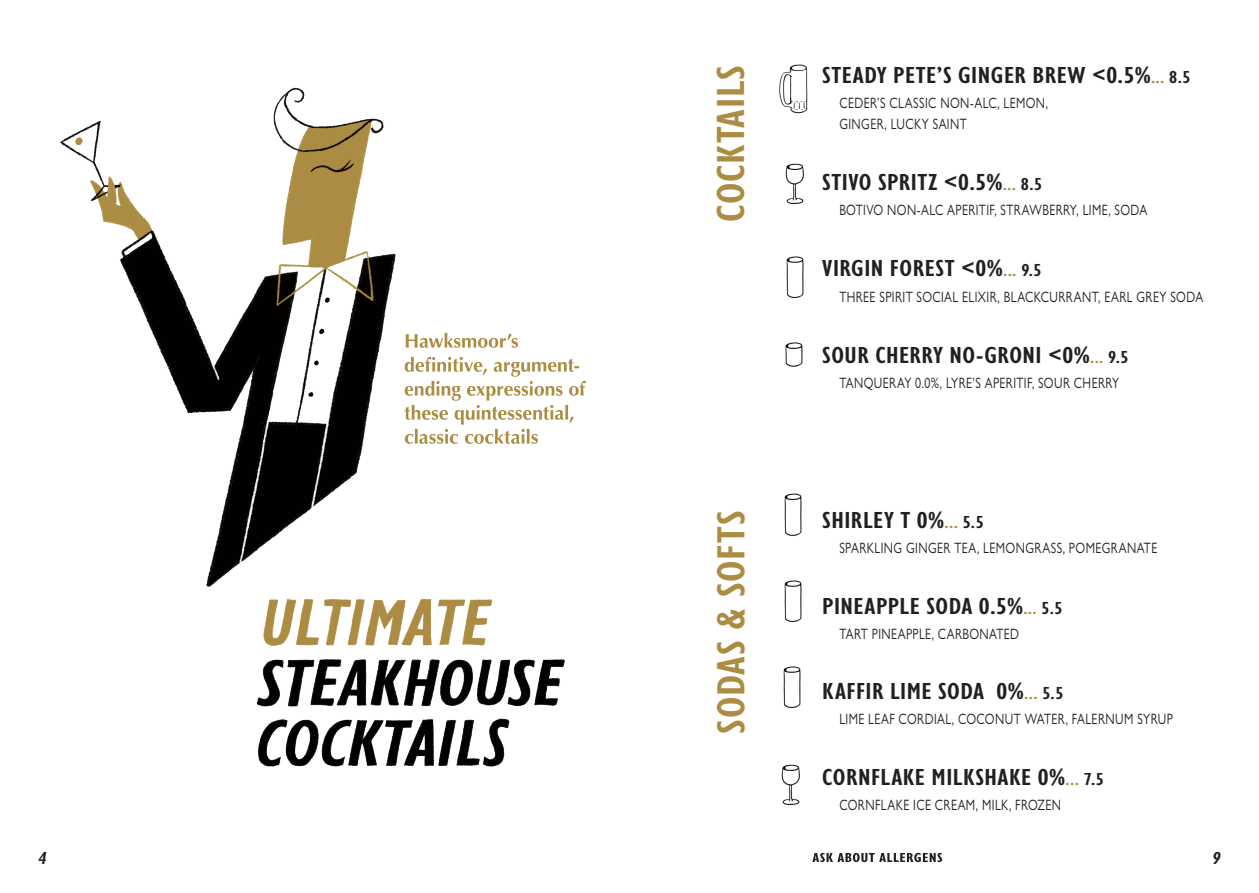
<style>
.page{position:relative;width:1259px;height:893px;background:#fff}
.page>*{position:absolute;margin:0;border:0;box-sizing:border-box;transform-origin:0 0}
.Sub_Titles{font:600 condensed 40.5px "Gill Sans Nova";letter-spacing:.015em;color:#ab8c42;scale:1.17 1}
.Drink_Name{font:600 condensed 24px "Gill Sans Nova";letter-spacing:.015em;color:#231f20;scale:1.17 1}
.Page_Numbers{font:italic 600 condensed 18px "Gill Sans Nova";color:#231f20;scale:1.17 1}
.Ingredients{font:15px/21px "Gill Sans Nova";letter-spacing:.035em;color:#231f20;scale:.8 1}
.Ingredients_Region{font:15px "Gill Sans Nova";letter-spacing:.035em;color:#231f20;scale:.8 1}
.s1{font-size:18px;color:#ab8c42}
.s2{font-size:18px}
</style>
<div class="page">
<img style="left:60px;top:87px;width:505px;height:680px">
<svg style="left:404px;top:357px;width:182px;height:87px"></svg>
<svg style="left:406px;top:333px;width:112px;height:15px"></svg>
<svg style="left:812px;top:853px;width:130px;height:9px"></svg>
<img style="left:785px;top:163px;width:19px;height:41px">
<img style="left:784px;top:493px;width:18px;height:43px">
<img style="left:779px;top:64px;width:29px;height:50px">
<img style="left:786px;top:256px;width:18px;height:42px">
<img style="left:784px;top:580px;width:18px;height:42px">
<img style="left:783px;top:666px;width:18px;height:42px">
<img style="left:781px;top:764px;width:19px;height:41px">
<img style="left:785px;top:342px;width:18px;height:25px">
<p class="Sub_Titles" style="left:704px;top:222px;width:135px;rotate:-90deg">COCKTAILS</p>
<p class="Sub_Titles" style="left:704px;top:733px;width:192px;rotate:-90deg">SODAS &amp; SOFTS</p>
<p class="Drink_Name" style="left:822px;top:59px;width:316px">STEADY PETE’S GINGER BREW &lt;0.5%<span class="s1">...</span> <span class="s2">8.5</span></p>
<p class="Ingredients" style="left:839px;top:92px;width:262px">CEDER’S CLASSIC NON-ALC, LEMON,<br>GINGER, LUCKY SAINT</p>
<p class="Drink_Name" style="left:822px;top:166px;width:189px">STIVO SPRITZ &lt;0.5%<span class="s1">...</span> <span class="s2">8.5</span></p>
<p class="Ingredients" style="left:839px;top:199px;width:386px">BOTIVO NON-ALC APERITIF, STRAWBERRY, LIME, SODA</p>
<p class="Drink_Name" style="left:822px;top:253px;width:189px">VIRGIN FOREST &lt;0%<span class="s1">...</span> <span class="s2">9.5</span></p>
<p class="Ingredients" style="left:839px;top:286px;width:456px">THREE SPIRIT SOCIAL ELIXIR, BLACKCURRANT, EARL GREY SODA</p>
<p class="Drink_Name" style="left:822px;top:339px;width:263px">SOUR CHERRY NO-GRONI &lt;0%<span class="s1">...</span> <span class="s2">9.5</span></p>
<p class="Ingredients_Region" style="left:839px;top:373px;width:351px">TANQUERAY 0.0%, LYRE’S APERITIF, SOUR CHERRY</p>
<p class="Drink_Name" style="left:822px;top:504px;width:139px">SHIRLEY T 0%<span class="s1">...</span> <span class="s2">5.5</span></p>
<p class="Ingredients" style="left:839px;top:537px;width:399px">SPARKLING GINGER TEA, LEMONGRASS, POMEGRANATE</p>
<p class="Drink_Name" style="left:822px;top:590px;width:207px">PINEAPPLE SODA 0.5%<span class="s1">...</span> <span class="s2">5.5</span></p>
<p class="Ingredients_Region" style="left:839px;top:625px;width:226px">TART PINEAPPLE, CARBONATED</p>
<p class="Drink_Name" style="left:822px;top:675px;width:208px">KAFFIR LIME SODA 0%<span class="s1">...</span> <span class="s2">5.5</span></p>
<p class="Ingredients" style="left:839px;top:708px;width:419px">LIME LEAF CORDIAL, COCONUT WATER, FALERNUM SYRUP</p>
<p class="Drink_Name" style="left:822px;top:761px;width:242px">CORNFLAKE MILKSHAKE 0%<span class="s1">...</span> <span class="s2">7.5</span></p>
<p class="Ingredients" style="left:839px;top:794px;width:279px">CORNFLAKE ICE CREAM, MILK, FROZEN</p>
<p class="Page_Numbers" style="left:39px;top:846px;width:8px">4</p>
<p class="Page_Numbers" style="left:1212px;top:846px;width:8px">9</p>
</div>
